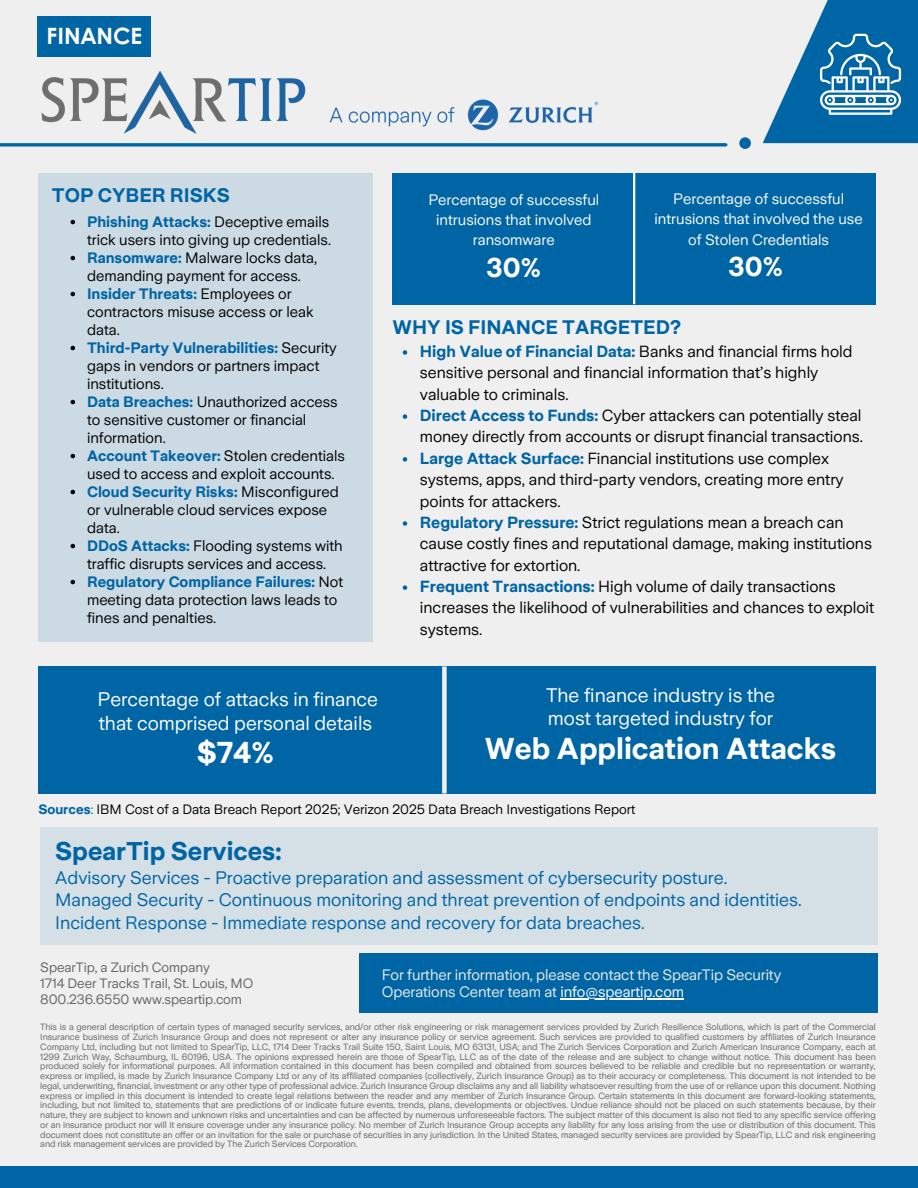
<style>
.page{position:relative;width:918px;height:1188px;background:#efefef}
.page>*{position:absolute;margin:0;border:0;box-sizing:border-box;transform-origin:0 0}
.t1{font:700 30px "Zurich Sans";color:#fff}
.t2{font:700 27px "Zurich Sans";color:#fff}
.t3{font:700 25.5px "Zurich Sans";color:#0065a4}
.t4{font:700 22.5px "Century Gothic";color:#fff}
.t5{font:19.5px/23.7px "Zurich Sans";color:#fff}
.t6{font:700 19.5px "Zurich Sans";color:#0065a4}
.t7{font:18px/22.5px "Zurich Sans";color:#0065a4}
.t8{font:16.05px/21.3px "Zurich Sans";color:#000}
.t9{font:15px/18px "Zurich Sans";color:#000}
.t10{font:15px/20.2px "Zurich Sans";color:#fff;text-align:center}
.t11{font:15px/16.8px "Zurich Sans";letter-spacing:-.005em;color:#eceeef}
.t12{font:13.5px/15.8px "Zurich Sans";letter-spacing:-.005em;color:#636466}
.t13{font:13.5px "Zurich Sans";color:#000}
.t14{font:9px/9.8px "Zurich Sans";letter-spacing:-.005em;color:#636466;text-align:justify}
.s1{font-weight:700;color:#0065a4}
.s2{color:#0065a4}
.s3{color:#fff}
</style>
<div class="page">
<svg style="left:0;top:143px;width:726px;height:4px"></svg>
<div style="left:739px;top:137px;width:12px;height:12px;background:#0065a4"></div>
<svg style="left:763px;top:0;width:155px;height:143px;fill:#0065a4"></svg>
<div style="left:0;top:1166px;width:918px;height:22px;background:#0065a4"></div>
<img style="left:41px;top:71px;width:558px;height:63px">
<div style="left:38px;top:173px;width:335px;height:469px;background:#cbdae3"></div>
<svg style="left:71px;top:220px;width:4px;height:4px"></svg>
<svg style="left:71px;top:256px;width:4px;height:4px"></svg>
<svg style="left:71px;top:292px;width:4px;height:4px"></svg>
<svg style="left:71px;top:346px;width:4px;height:4px"></svg>
<svg style="left:71px;top:400px;width:4px;height:4px"></svg>
<svg style="left:71px;top:454px;width:4px;height:4px"></svg>
<svg style="left:71px;top:490px;width:4px;height:4px"></svg>
<svg style="left:71px;top:544px;width:4px;height:4px"></svg>
<svg style="left:71px;top:580px;width:4px;height:4px"></svg>
<div style="left:393px;top:173px;width:483px;height:131px;background:#0065a4"></div>
<hr style="left:633px;top:173px;width:2px;height:131px;background:#fff">
<svg style="left:820px;top:34px;width:81px;height:81px"></svg>
<div style="left:38px;top:16px;width:113px;height:41px;background:#0065a4"></div>
<svg style="left:403px;top:350px;width:4px;height:5px"></svg>
<svg style="left:403px;top:414px;width:4px;height:5px"></svg>
<svg style="left:403px;top:457px;width:4px;height:5px"></svg>
<svg style="left:403px;top:521px;width:4px;height:5px"></svg>
<svg style="left:403px;top:585px;width:4px;height:5px"></svg>
<div style="left:38px;top:666px;width:838px;height:128px;background:#0065a4"></div>
<div style="left:442px;top:666px;width:5px;height:128px;background:#efefef"></div>
<div style="left:359px;top:954px;width:519px;height:59px;background:#0065a4"></div>
<hr style="left:560px;top:998px;width:124px;height:1px;background:#fff">
<div style="left:40px;top:827px;width:838px;height:118px;background:#d4dfe6"></div>
<h2 class="t4" style="left:47px;top:19px;width:97px">FINANCE</h2>
<p class="t6" style="left:52px;top:184px;width:179px">TOP CYBER RISKS</p>
<p class="t9" style="left:87px;top:212px;width:246px"><span class="s1">Phishing Attacks:</span> Deceptive emails trick users into giving up credentials.</p>
<p class="t9" style="left:87px;top:248px;width:232px"><span class="s1">Ransomware:</span> Malware locks data, demanding payment for access.</p>
<h5 class="t9" style="left:87px;top:284px;width:228px"><span class="s1">Insider Threats:</span> Employees or contractors misuse access or leak data.</h5>
<h5 class="t9" style="left:87px;top:338px;width:251px"><span class="s1">Third-Party Vulnerabilities:</span> Security gaps in vendors or partners impact institutions.</h5>
<h5 class="t9" style="left:87px;top:392px;width:252px"><span class="s1">Data Breaches:</span> Unauthorized access to sensitive customer or financial information.</h5>
<h5 class="t9" style="left:87px;top:446px;width:260px"><span class="s1">Account Takeover:</span> Stolen credentials used to access and exploit accounts.</h5>
<h5 class="t9" style="left:87px;top:482px;width:253px"><span class="s1">Cloud Security Risks:</span> Misconfigured or vulnerable cloud services expose data.</h5>
<h5 class="t9" style="left:87px;top:536px;width:257px"><span class="s1">DDoS Attacks:</span> Flooding systems with traffic disrupts services and access.</h5>
<h5 class="t9" style="left:87px;top:572px;width:258px"><span class="s1">Regulatory Compliance Failures:</span> Not meeting data protection laws leads to fines and penalties.</h5>
<h5 class="t10" style="left:428px;top:190px;width:172px">Percentage of successful intrusions that involved ransomware</h5>
<h5 class="t2" style="left:487px;top:253px;width:56px">30%</h5>
<h5 class="t10" style="left:655px;top:189px;width:210px">Percentage of successful intrusions that involved the use of Stolen Credentials</h5>
<h5 class="t2" style="left:729px;top:252px;width:56px">30%</h5>
<h4 class="t6" style="left:393px;top:317px;width:290px">WHY IS FINANCE TARGETED?</h4>
<p class="t8" style="left:420px;top:341px;width:434px"><span class="s1">High Value of Financial Data:</span> Banks and financial firms hold sensitive personal and financial information that’s highly valuable to criminals.</p>
<h4 class="t8" style="left:420px;top:405px;width:445px"><span class="s1">Direct Access to Funds:</span> Cyber attackers can potentially steal money directly from accounts or disrupt financial transactions.</h4>
<h2 class="t8" style="left:420px;top:448px;width:425px"><span class="s1">Large Attack Surface:</span> Financial institutions use complex systems, apps, and third-party vendors, creating more entry points for attackers.</h2>
<h5 class="t8" style="left:420px;top:512px;width:454px"><span class="s1">Regulatory Pressure:</span> Strict regulations mean a breach can cause costly fines and reputational damage, making institutions attractive for extortion.</h5>
<h5 class="t8" style="left:420px;top:576px;width:456px"><span class="s1">Frequent Transactions:</span> High volume of daily transactions increases the likelihood of vulnerabilities and chances to exploit systems.</h5>
<h5 class="t5" style="left:98px;top:687px;width:282px">Percentage of attacks in finance that comprised personal details</h5>
<h5 class="t1" style="left:197px;top:736px;width:79px">$74%</h5>
<h5 class="t5" style="left:546px;top:683px;width:231px">The finance industry is the most targeted industry for</h5>
<h5 class="t1" style="left:485px;top:732px;width:353px">Web Application Attacks</h5>
<h6 class="t13" style="left:38px;top:802px;width:599px"><span class="s1">Sources</span><span class="s2">:</span> IBM Cost of a Data Breach Report 2025; Verizon 2025 Data Breach Investigations Report</h6>
<h3 class="t3" style="left:55px;top:837px;width:228px">SpearTip Services:</h3>
<h3 class="t7" style="left:55px;top:866px;width:748px">Advisory Services - Proactive preparation and assessment of cybersecurity posture.<br>Managed Security - Continuous monitoring and threat prevention of endpoints and identities.<br>Incident Response - Immediate response and recovery for data breaches.</h3>
<h3 class="t12" style="left:40px;top:960px;width:215px">SpearTip, a Zurich Company<br>1714 Deer Tracks Trail, St. Louis, MO<br>800.236.6550 www.speartip.com</h3>
<p class="t14" style="left:40px;top:1022px;width:837px">This is a general description of certain types of managed security services, and/or other risk engineering or risk management services provided by Zurich Resilience Solutions, which is part of the Commercial Insurance business of Zurich Insurance Group and does not represent or alter any insurance policy or service agreement. Such services are provided to qualified customers by affiliates of Zurich Insurance Company Ltd, including but not limited to SpearTip, LLC, 1714 Deer Tracks Trail Suite 150, Saint Louis, MO 63131, USA; and The Zurich Services Corporation and Zurich American Insurance Company, each at 1299 Zurich Way, Schaumburg, IL 60196, USA. The opinions expressed herein are those of SpearTip, LLC as of the date of the release and are subject to change without notice. This document has been produced solely for informational purposes. All information contained in this document has been compiled and obtained from sources believed to be reliable and credible but no representation or warranty, express or implied, is made by Zurich Insurance Company Ltd or any of its affiliated companies (collectively, Zurich Insurance Group) as to their accuracy or completeness. This document is not intended to be legal, underwriting, financial, investment or any other type of professional advice. Zurich Insurance Group disclaims any and all liability whatsoever resulting from the use of or reliance upon this document. Nothing express or implied in this document is intended to create legal relations between the reader and any member of Zurich Insurance Group. Certain statements in this document are forward-looking statements, including, but not limited to, statements that are predictions of or indicate future events, trends, plans, developments or objectives. Undue reliance should not be placed on such statements because, by their nature, they are subject to known and unknown risks and uncertainties and can be affected by numerous unforeseeable factors. The subject matter of this document is also not tied to any specific service offering or an insurance product nor will it ensure coverage under any insurance policy. No member of Zurich Insurance Group accepts any liability for any loss arising from the use or distribution of this document. This document does not constitute an offer or an invitation for the sale or purchase of securities in any jurisdiction. In the United States, managed security services are provided by SpearTip, LLC and risk engineering and risk management services are provided by The Zurich Services Corporation.</p>
<h5 class="t11" style="left:382px;top:966px;width:401px">For further information, please contact the SpearTip Security<br>Operations Center team at <span class="s3">info@speartip.com</span></h5>
</div>
